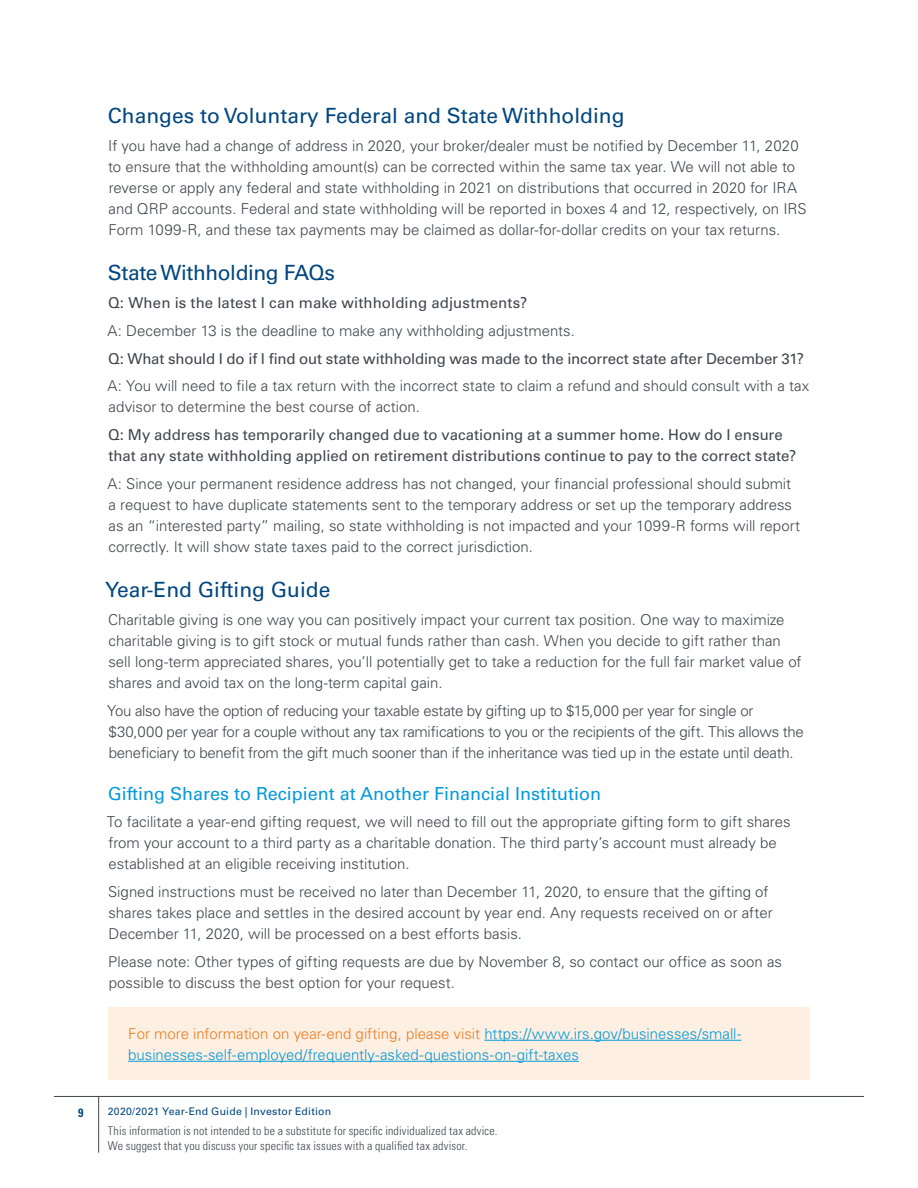
<style>
.page{position:relative;width:918px;height:1188px;background:#fff}
.page>*{position:absolute;margin:0;border:0;box-sizing:border-box;transform-origin:0 0}
.Subhead{font:21px "Univers LT Std";color:#00467e}
.Subhead-2{font:21px "Univers LT Std";letter-spacing:-.02em;color:#00467e}
.Subsubhead{font:18px "Univers LT Std";color:#069ad9}
.Body{font:300 15px/21px "Univers LT Std";color:#3f464d}
.Body-2{font:15px/21px "Univers LT Std";letter-spacing:-.005em;color:#3f464d}
.Body-3{font:300 15px/21px "Univers LT Std";letter-spacing:-.02em;color:#3f464d}
.Body-4{font:300 15px/21px "Univers LT Std";color:#069ad9}
.t1{font:300 condensed 12px/15px "Univers LT Std";letter-spacing:.015em;color:#3f464d}
.t2{font:700 condensed 12px "Univers LT Std";color:#00467e}
.t3{font:10.5px "Univers LT Std";letter-spacing:.02em;color:#00467e}
.s1{color:#ea7d22}
</style>
<div class="page">
<div style="left:108px;top:1008px;width:702px;height:72px;background:#fdefe2"></div>
<hr style="left:484px;top:1040px;width:257px;height:1px;background:#069ad9">
<hr style="left:128px;top:1061px;width:451px;height:1px;background:#069ad9">
<hr style="left:98px;top:1096px;width:1px;height:57px;background:#3f464d">
<hr style="left:54px;top:1096px;width:810px;height:1px;background:#3f464d">
<p class="t2" style="left:78px;top:1105px;width:7px">9</p>
<p class="Subhead" style="left:108px;top:103px;width:518px">Changes to Voluntary Federal and State Withholding</p>
<p class="Body" style="left:108px;top:135px;width:700px">If you have had a change of address in 2020, your broker/dealer must be notified by December 11, 2020 to ensure that the withholding amount(s) can be corrected within the same tax year. We will not able to reverse or apply any federal and state withholding in 2021 on distributions that occurred in 2020 for IRA and QRP accounts. Federal and state withholding will be reported in boxes 4 and 12, respectively, on IRS Form 1099-R, and these tax payments may be claimed as dollar-for-dollar credits on your tax returns.</p>
<p class="Subhead-2" style="left:108px;top:261px;width:229px">State Withholding FAQs</p>
<p class="Body-2" style="left:108px;top:292px;width:421px">Q: When is the latest I can make withholding adjustments?</p>
<p class="Body" style="left:108px;top:320px;width:469px">A: December 13 is the deadline to make any withholding adjustments.</p>
<p class="Body-2" style="left:108px;top:348px;width:697px">Q: What should I do if I find out state withholding was made to the incorrect state after December 31?</p>
<p class="Body" style="left:108px;top:376px;width:703px">A: You will need to file a tax return with the incorrect state to claim a refund and should consult with a tax advisor to determine the best course of action.</p>
<p class="Body-2" style="left:108px;top:424px;width:690px">Q: My address has temporarily changed due to vacationing at a summer home. How do I ensure that any state withholding applied on retirement distributions continue to pay to the correct state?</p>
<p class="Body" style="left:108px;top:473px;width:694px">A: Since your permanent residence address has not changed, your financial professional should submit a request to have duplicate statements sent to the temporary address or set up the temporary address as an “interested party” mailing, so state withholding is not impacted and your 1099-R forms will report correctly. It will show state taxes paid to the correct jurisdiction.</p>
<p class="Subhead" style="left:105px;top:577px;width:227px">Year-End Gifting Guide</p>
<p class="Body" style="left:108px;top:609px;width:695px">Charitable giving is one way you can positively impact your current tax position. One way to maximize charitable giving is to gift stock or mutual funds rather than cash. When you decide to gift rather than sell long-term appreciated shares, you’ll potentially get to take a reduction for the full fair market value of shares and avoid tax on the long-term capital gain.</p>
<p class="Body-3" style="left:107px;top:700px;width:698px">You also have the option of reducing your taxable estate by gifting up to $15,000 per year for single or $30,000 per year for a couple without any tax ramifications to you or the recipients of the gift. This allows the beneficiary to benefit from the gift much sooner than if the inheritance was tied up in the estate until death.</p>
<p class="Subsubhead" style="left:108px;top:783px;width:495px">Gifting Shares to Recipient at Another Financial Institution</p>
<p class="Body" style="left:107px;top:812px;width:685px">To facilitate a year-end gifting request, we will need to fill out the appropriate gifting form to gift shares from your account to a third party as a charitable donation. The third party’s account must already be established at an eligible receiving institution.</p>
<p class="Body" style="left:108px;top:881px;width:666px">Signed instructions must be received no later than December 11, 2020, to ensure that the gifting of shares takes place and settles in the desired account by year end. Any requests received on or after<br>December 11, 2020, will be processed on a best efforts basis.</p>
<p class="Body" style="left:108px;top:951px;width:675px">Please note: Other types of gifting requests are due by November 8, so contact our office as soon as possible to discuss the best option for your request.</p>
<p class="Body-4" style="left:128px;top:1023px;width:615px"><span class="s1">For more information on year-end gifting, please visit</span> https://www.irs.gov/businesses/small&shy;businesses-self-employed/frequently-asked-questions-on-gift-taxes</p>
<p class="t3" style="left:108px;top:1105px;width:225px">2020/2021 Year-End Guide | Investor Edition</p>
<p class="t1" style="left:108px;top:1124px;width:391px">This information is not intended to be a substitute for specific individualized tax advice.<br>We suggest that you discuss your specific tax issues with a qualified tax advisor.</p>
</div>
